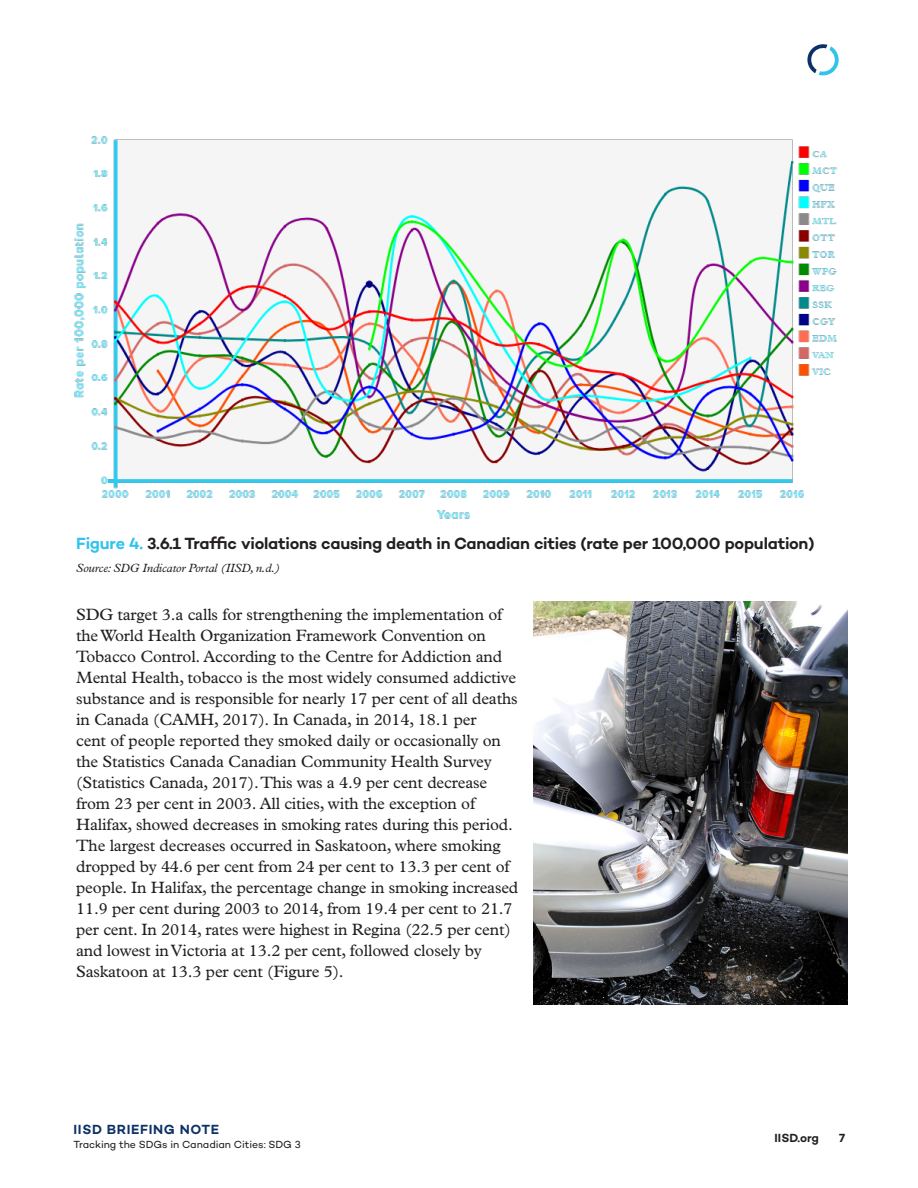
<style>
.page{position:relative;width:918px;height:1188px;background:#fff}
.page>*{position:absolute;margin:0;border:0;box-sizing:border-box;transform-origin:0 0}
.Body_copy{font:16.5px/21px "Plantin MT Pro";letter-spacing:-.01em;color:#231f20}
.figure-name{font:600 16.5px "Campton";letter-spacing:-.015em;color:#231f20}
.t1{font:600 13.5px "Campton";letter-spacing:.05em;color:#0d3166}
.Source{font:italic 12px "Plantin MT Pro";letter-spacing:-.01em;color:#231f20}
.t2{font:600 12px "Campton";letter-spacing:-.005em;color:#231f20}
.t3{font:10.5px "Campton";letter-spacing:-.005em;color:#231f20}
.s1{color:#2fc3ed}
</style>
<div class="page">
<svg style="left:807px;top:44px;width:32px;height:32px"></svg>
<img style="left:74px;top:136px;width:764px;height:383px">
<img style="left:533px;top:602px;width:314px;height:402px">
<p class="figure-name" style="left:76px;top:533px;width:740px"><span class="s1">Figure 4.</span> 3.6.1 Traffic violations causing death in Canadian cities (rate per 100,000 population)</p>
<p class="Source" style="left:76px;top:561px;width:206px">Source: SDG Indicator Portal (IISD, n.d.)</p>
<p class="Body_copy" style="left:76px;top:604px;width:444px">SDG target 3.a calls for strengthening the implementation of the World Health Organization Framework Convention on Tobacco Control. According to the Centre for Addiction and Mental Health, tobacco is the most widely consumed addictive substance and is responsible for nearly 17 per cent of all deaths in Canada (CAMH, 2017). In Canada, in 2014, 18.1 per<br>cent of people reported they smoked daily or occasionally on the Statistics Canada Canadian Community Health Survey (Statistics Canada, 2017). This was a 4.9 per cent decrease from 23 per cent in 2003. All cities, with the exception of Halifax, showed decreases in smoking rates during this period.<br>The largest decreases occurred in Saskatoon, where smoking dropped by 44.6 per cent from 24 per cent to 13.3 per cent of people. In Halifax, the percentage change in smoking increased 11.9 per cent during 2003 to 2014, from 19.4 per cent to 21.7 per cent. In 2014, rates were highest in Regina (22.5 per cent) and lowest in Victoria at 13.2 per cent, followed closely by Saskatoon at 13.3 per cent (Figure 5).</p>
<p class="t1" style="left:74px;top:1121px;width:147px">IISD BRIEFING NOTE</p>
<p class="t3" style="left:74px;top:1137px;width:229px">Tracking the SDGs in Canadian Cities: SDG 3</p>
<p class="t2" style="left:775px;top:1130px;width:46px">IISD.org</p>
<p class="t2" style="left:839px;top:1130px;width:8px">7</p>
</div>
